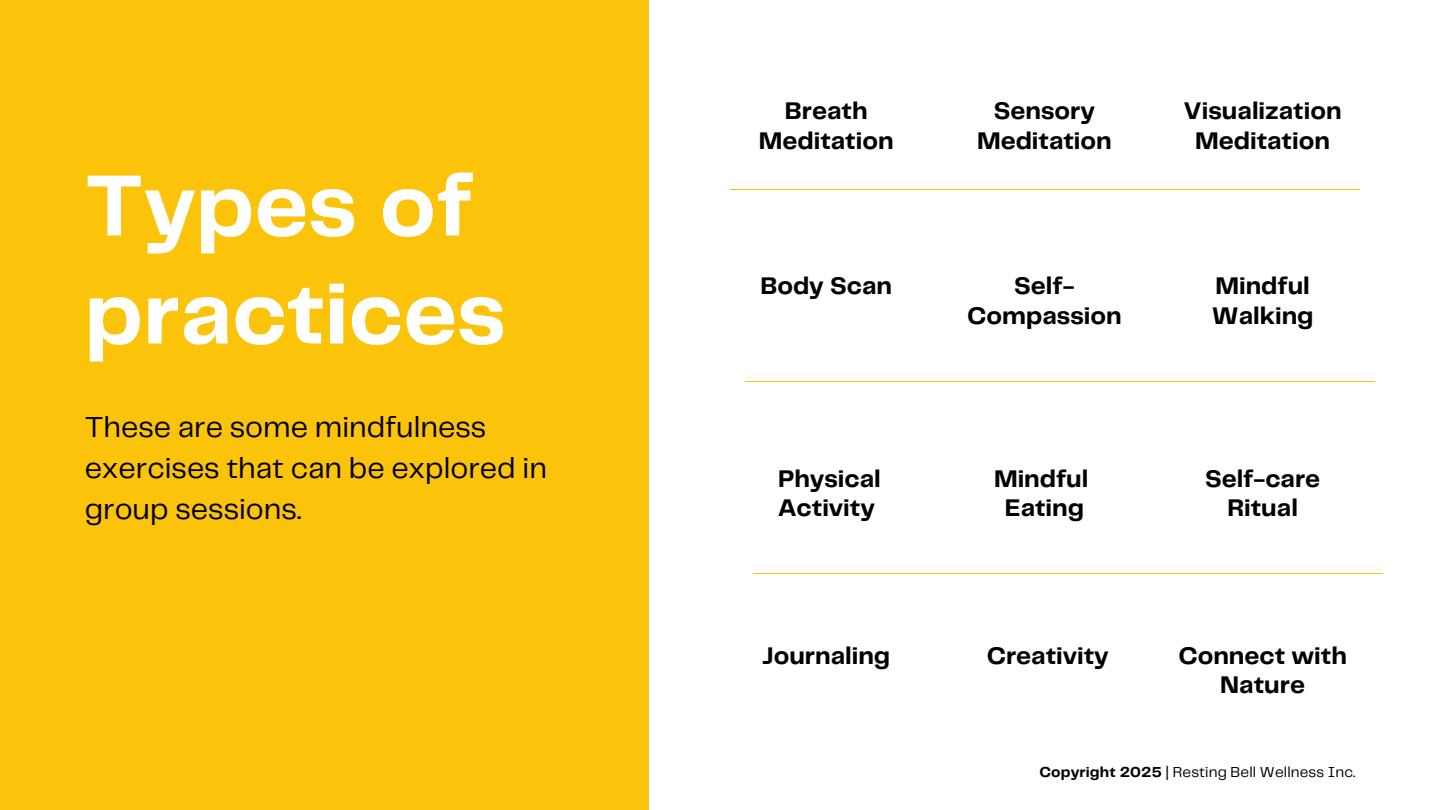
<style>
.page{position:relative;width:1440px;height:810px;background:#fff}
.page>*{position:absolute;margin:0;border:0;box-sizing:border-box;transform-origin:0 0}
.t1{font:700 90px/108px "Telegraf";color:#fff}
.t2{font:30px/41.2px "Telegraf";color:#000}
.t3{font:700 25px/29.2px "Telegraf";color:#000;text-align:center}
.t4{font:15px "Telegraf";letter-spacing:.01em;color:#000}
.s1{font-weight:700}
</style>
<div class="page">
<div style="left:0;top:0;width:649px;height:810px;background:#fcc30b"></div>
<hr style="left:730px;top:189px;width:629px;height:1px;background:#fcc30b">
<hr style="left:745px;top:381px;width:629px;height:1px;background:#fcc30b">
<hr style="left:754px;top:573px;width:629px;height:1px;background:#fcc30b">
<p class="t1" style="left:85px;top:156px;width:423px">Types of practices</p>
<h1 class="t2" style="left:85px;top:408px;width:464px">These are some mindfulness exercises that can be explored in group sessions.</h1>
<h2 class="t3" style="left:759px;top:98px;width:136px">Breath<br>Meditation</h2>
<h3 class="t3" style="left:977px;top:98px;width:136px">Sensory<br>Meditation</h3>
<p class="t3" style="left:1184px;top:98px;width:160px">Visualization<br>Meditation</p>
<h3 class="t3" style="left:760px;top:273px;width:133px">Body Scan</h3>
<h3 class="t3" style="left:1212px;top:273px;width:103px;text-align:left">Mindful<br>Walking</h3>
<h3 class="t3" style="left:967px;top:273px;width:156px">Self-<br>Compassion</h3>
<h3 class="t3" style="left:778px;top:465px;width:105px;text-align:left">Physical<br>Activity</h3>
<h3 class="t3" style="left:762px;top:642px;width:129px">Journaling</h3>
<h3 class="t3" style="left:994px;top:465px;width:96px">Mindful<br>Eating</h3>
<p class="t3" style="left:987px;top:642px;width:124px">Creativity</p>
<h3 class="t3" style="left:1205px;top:465px;width:117px">Self-care<br>Ritual</h3>
<p class="t3" style="left:1178px;top:642px;width:170px">Connect with<br>Nature</p>
<h3 class="t4" style="left:1039px;top:766px;width:317px"><span class="s1">Copyright 2025</span> | Resting Bell Wellness Inc.</h3>
</div>
